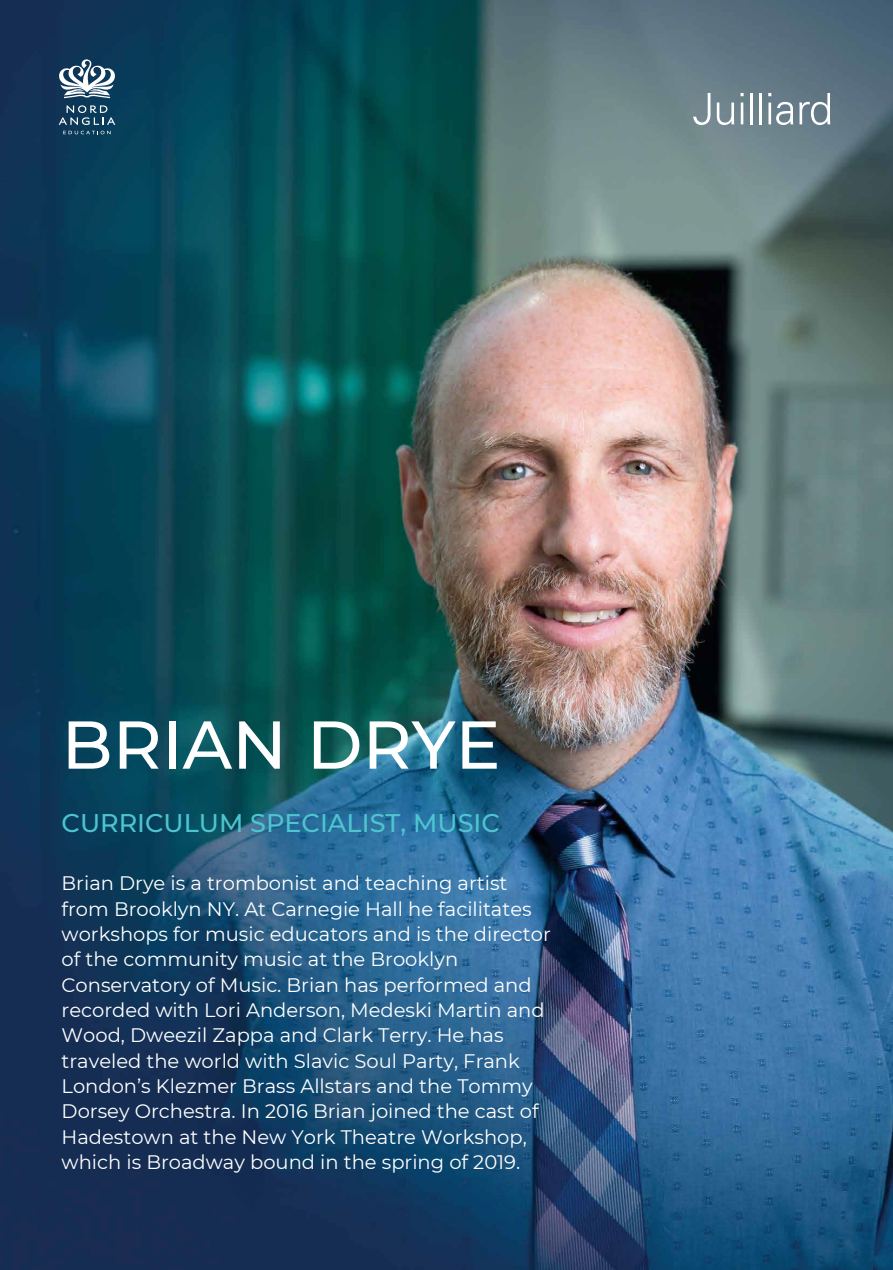
<style>
.page{position:relative;width:893px;height:1270px;background:#fff}
.page>*{position:absolute;margin:0;border:0;box-sizing:border-box;transform-origin:0 0}
.t1{font:500 67.5px "Montserrat";color:#fff}
.t2{font:500 25.5px "Montserrat";color:#4ec4cf}
.t3{font:19.5px/25.3px "Montserrat";color:#fff}
</style>
<div class="page">
<img style="left:0;top:0;width:893px;height:1269px">
<svg style="left:57px;top:59px;width:60px;height:39px"></svg>
<svg style="left:59px;top:105px;width:56px;height:20px"></svg>
<svg style="left:63px;top:131px;width:48px;height:3px"></svg>
<svg style="left:693px;top:93px;width:17px;height:32px"></svg>
<svg style="left:717px;top:102px;width:17px;height:23px"></svg>
<svg style="left:740px;top:93px;width:4px;height:31px"></svg>
<hr style="left:750px;top:93px;width:3px;height:31px;background:#fff">
<hr style="left:759px;top:93px;width:3px;height:31px;background:#fff">
<svg style="left:768px;top:93px;width:25px;height:32px"></svg>
<svg style="left:799px;top:93px;width:31px;height:32px"></svg>
<h1 class="t1" style="left:62px;top:697px;width:440px">BRIAN DRYE</h1>
<h2 class="t2" style="left:62px;top:805px;width:440px">CURRICULUM SPECIALIST, MUSIC</h2>
<p class="t3" style="left:62px;top:869px;width:491px">Brian Drye is a trombonist and teaching artist from Brooklyn NY. At Carnegie Hall he facilitates workshops for music educators and is the director of the community music at the Brooklyn Conservatory of Music. Brian has performed and recorded with Lori Anderson, Medeski Martin and Wood, Dweezil Zappa and Clark Terry. He has traveled the world with Slavic Soul Party, Frank London’s Klezmer Brass Allstars and the Tommy Dorsey Orchestra. In 2016 Brian joined the cast of Hadestown at the New York Theatre Workshop, which is Broadway bound in the spring of 2019.</p>
</div>
